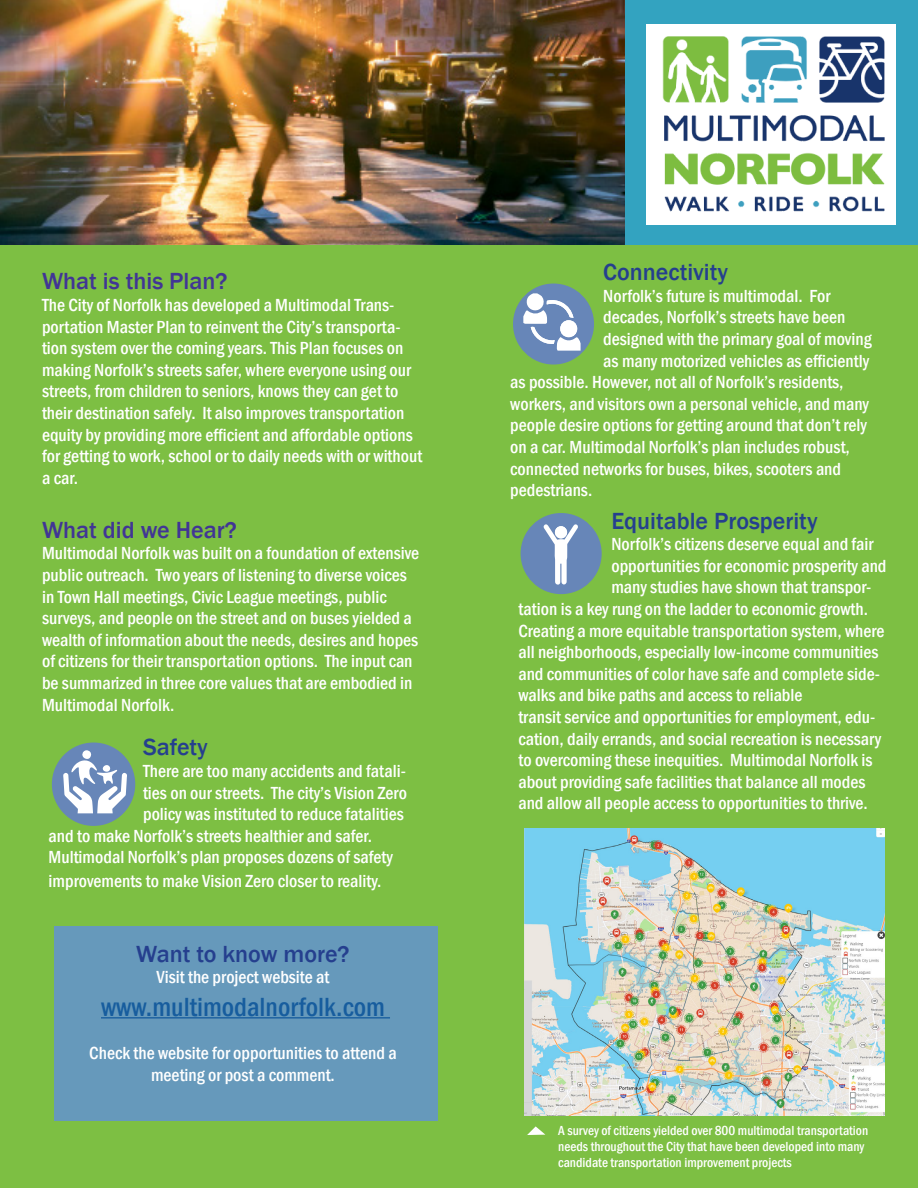
<style>
.page{position:relative;width:918px;height:1188px;background:#fff}
.page>*{position:absolute;margin:0;border:0;box-sizing:border-box;transform-origin:0 0}
.t1{font:500 condensed 27px "Franklin Gothic";color:#175d9e}
.t2{font:500 24px "Franklin Gothic";color:#253f8e}
.t3{font:500 24px "Franklin Gothic";color:#413595}
.t4{font:500 condensed 18px/21.6px "Franklin Gothic";color:#fff}
.t5{font:500 condensed 13.5px/16.2px "Franklin Gothic";color:#fff}
</style>
<div class="page">
<div style="left:0;top:243px;width:918px;height:945px;background:#7dbf43"></div>
<img style="left:0;top:0;width:625px;height:244px">
<div style="left:625px;top:0;width:293px;height:244px;background:#33a3c0"></div>
<img style="left:646px;top:25px;width:249px;height:199px">
<img style="left:524px;top:829px;width:360px;height:286px">
<div style="left:52px;top:743px;width:83px;height:83px;background:#6786b8;border-radius:50%"></div>
<svg style="left:63px;top:750px;width:64px;height:63px"></svg>
<div style="left:54px;top:926px;width:383px;height:194px;background:#69b"></div>
<hr style="left:101px;top:1017px;width:289px;height:2px;background:#175d9e">
<svg style="left:527px;top:1126px;width:18px;height:9px"></svg>
<div style="left:513px;top:284px;width:81px;height:81px;background:#6786b8;border-radius:50%"></div>
<svg style="left:523px;top:293px;width:58px;height:58px"></svg>
<div style="left:521px;top:513px;width:81px;height:81px;background:#6786b8;border-radius:50%"></div>
<svg style="left:543px;top:524px;width:35px;height:61px"></svg>
<div style="left:555px;top:526px;width:12px;height:12px;background:#fff;border-radius:50%"></div>
<p class="t3" style="left:42px;top:266px;width:187px">What is this Plan?</p>
<p class="t4" style="left:42px;top:294px;width:382px">The City of Norfolk has developed a Multimodal Trans&shy;portation Master Plan to reinvent the City’s transporta&shy;tion system over the coming years. This Plan focuses on making Norfolk’s streets safer, where everyone using our streets, from children to seniors, knows they can get to their destination safely. It also improves transportation equity by providing more efficient and affordable options for getting to work, school or to daily needs with or without a car.</p>
<p class="t3" style="left:42px;top:515px;width:196px">What did we Hear?</p>
<p class="t4" style="left:42px;top:542px;width:379px">Multimodal Norfolk was built on a foundation of extensive public outreach. Two years of listening to diverse voices in Town Hall meetings, Civic League meetings, public surveys, and people on the street and on buses yielded a wealth of information about the needs, desires and hopes of citizens for their transportation options. The input can be summarized in three core values that are embodied in Multimodal Norfolk.</p>
<p class="t2" style="left:143px;top:733px;width:66px">Safety</p>
<p class="t4" style="left:143px;top:760px;width:264px">There are too many accidents and fatali-</p>
<p class="t4" style="left:143px;top:782px;width:265px">ties on our streets. The city’s Vision Zero</p>
<p class="t4" style="left:143px;top:803px;width:262px">policy was instituted to reduce fatalities</p>
<p class="t4" style="left:49px;top:825px;width:325px">and to make Norfolk’s streets healthier and safer.</p>
<p class="t4" style="left:49px;top:846px;width:346px">Multimodal Norfolk’s plan proposes dozens of safety</p>
<p class="t4" style="left:49px;top:870px;width:335px">improvements to make Vision Zero closer to reality.</p>
<p class="t2" style="left:136px;top:939px;width:215px">Want to know more?</p>
<p class="t4" style="left:157px;top:966px;width:174px">Visit the project website at</p>
<p class="t1" style="left:101px;top:989px;width:285px">www.multimodalnorfolk.com</p>
<p class="t4" style="left:89px;top:1042px;width:309px">Check the website for opportunities to attend a</p>
<p class="t4" style="left:151px;top:1064px;width:185px">meeting or post a comment.</p>
<p class="t2" style="left:603px;top:257px;width:126px">Connectivity</p>
<p class="t4" style="left:603px;top:285px;width:229px">Norfolk’s future is multimodal. For</p>
<p class="t4" style="left:603px;top:306px;width:244px">decades, Norfolk’s streets have been</p>
<p class="t4" style="left:603px;top:328px;width:270px">designed with the primary goal of moving</p>
<p class="t4" style="left:603px;top:350px;width:267px">as many motorized vehicles as efficiently</p>
<p class="t4" style="left:510px;top:371px;width:335px">as possible. However, not all of Norfolk’s residents,</p>
<p class="t4" style="left:510px;top:393px;width:360px">workers, and visitors own a personal vehicle, and many</p>
<p class="t4" style="left:510px;top:414px;width:358px">people desire options for getting around that don’t rely</p>
<p class="t4" style="left:510px;top:436px;width:341px">on a car. Multimodal Norfolk’s plan includes robust,</p>
<p class="t4" style="left:510px;top:458px;width:332px">connected networks for buses, bikes, scooters and</p>
<p class="t4" style="left:510px;top:479px;width:84px">pedestrians.</p>
<p class="t2" style="left:611px;top:506px;width:208px">Equitable Prosperity</p>
<p class="t4" style="left:611px;top:533px;width:264px">Norfolk’s citizens deserve equal and fair</p>
<p class="t4" style="left:611px;top:555px;width:277px">opportunities for economic prosperity and</p>
<p class="t4" style="left:611px;top:576px;width:262px">many studies have shown that transpor-</p>
<p class="t4" style="left:518px;top:598px;width:351px">tation is a key rung on the ladder to economic growth.</p>
<p class="t4" style="left:518px;top:620px;width:367px">Creating a more equitable transportation system, where</p>
<p class="t4" style="left:518px;top:641px;width:362px">all neighborhoods, especially low-income communities</p>
<p class="t4" style="left:518px;top:663px;width:363px">and communities of color have safe and complete side-</p>
<p class="t4" style="left:518px;top:684px;width:286px">walks and bike paths and access to reliable</p>
<p class="t4" style="left:518px;top:706px;width:364px">transit service and opportunities for employment, edu&shy;cation, daily errands, and social recreation is necessary to overcoming these inequities. Multimodal Norfolk is about providing safe facilities that balance all modes and allow all people access to opportunities to thrive.</p>
<p class="t5" style="left:558px;top:1122px;width:312px">A survey of citizens yielded over 800 multimodal transportation needs throughout the City that have been developed into many candidate transportation improvement projects</p>
</div>
